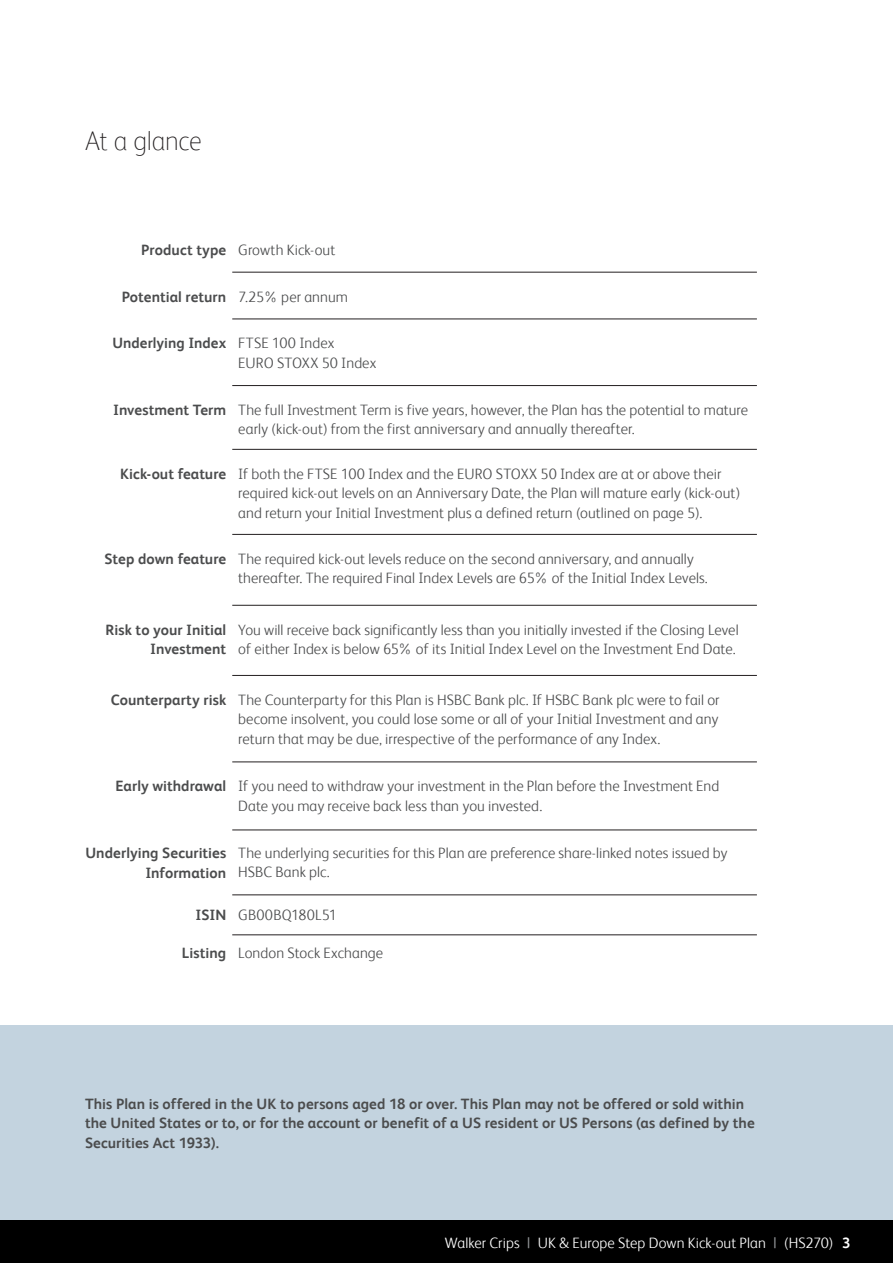
<style>
.page{position:relative;width:893px;height:1263px;background:#fff}
.page>*{position:absolute;margin:0;border:0;box-sizing:border-box;transform-origin:0 0}
.Introductory_text{font:100 27px "FS Albert";letter-spacing:-.01em;color:#231f20}
.Main_body_text{font:300 15px/19.5px "FS Albert";letter-spacing:.005em;color:#4b4c4d}
.Main_body_text-2{font:700 15px/19.5px "FS Albert";letter-spacing:.005em;color:#4b4c4d;text-align:right}
.Main_body_text-3{font:300 15px "FS Albert";letter-spacing:.005em;color:#fff}
.s1{font-weight:400;color:#939598}
.s2{font-weight:700}
</style>
<div class="page">
<hr style="left:232px;top:605px;width:525px;height:1px;background:#231f20">
<hr style="left:232px;top:272px;width:525px;height:1px;background:#231f20">
<hr style="left:232px;top:319px;width:525px;height:1px;background:#231f20">
<hr style="left:232px;top:385px;width:525px;height:1px;background:#231f20">
<hr style="left:232px;top:449px;width:525px;height:1px;background:#231f20">
<hr style="left:232px;top:534px;width:525px;height:1px;background:#231f20">
<hr style="left:232px;top:675px;width:525px;height:1px;background:#231f20">
<hr style="left:232px;top:762px;width:525px;height:1px;background:#231f20">
<hr style="left:232px;top:830px;width:525px;height:1px;background:#231f20">
<hr style="left:232px;top:895px;width:525px;height:1px;background:#231f20">
<hr style="left:232px;top:934px;width:525px;height:1px;background:#231f20">
<div style="left:0;top:1025px;width:893px;height:195px;background:#c3d3df"></div>
<div style="left:0;top:1220px;width:893px;height:43px;background:#000"></div>
<p class="Introductory_text" style="left:85px;top:125px;width:118px">At a glance</p>
<p class="Main_body_text-2" style="left:141px;top:240px;width:86px">Product type</p>
<p class="Main_body_text" style="left:238px;top:240px;width:99px">Growth Kick-out</p>
<p class="Main_body_text-2" style="left:122px;top:287px;width:106px">Potential return</p>
<p class="Main_body_text" style="left:238px;top:287px;width:111px">7.25% per annum</p>
<p class="Main_body_text-2" style="left:112px;top:333px;width:115px">Underlying Index</p>
<p class="Main_body_text" style="left:238px;top:333px;width:140px">FTSE 100 Index<br>EURO STOXX 50 Index</p>
<p class="Main_body_text-2" style="left:113px;top:400px;width:115px">Investment Term</p>
<p class="Main_body_text" style="left:238px;top:400px;width:511px">The full Investment Term is five years, however, the Plan has the potential to mature early (kick-out) from the first anniversary and annually thereafter.</p>
<p class="Main_body_text-2" style="left:120px;top:464px;width:107px">Kick-out feature</p>
<p class="Main_body_text" style="left:238px;top:464px;width:503px">If both the FTSE 100 Index and the EURO STOXX 50 Index are at or above their required kick-out levels on an Anniversary Date, the Plan will mature early (kick-out) and return your Initial Investment plus a defined return (outlined on page 5).</p>
<p class="Main_body_text-2" style="left:105px;top:549px;width:123px">Step down feature</p>
<p class="Main_body_text" style="left:238px;top:549px;width:471px">The required kick-out levels reduce on the second anniversary, and annually thereafter. The required Final Index Levels are 65% of the Initial Index Levels.</p>
<p class="Main_body_text-2" style="left:106px;top:620px;width:122px">Risk to your Initial<br>Investment</p>
<p class="Main_body_text" style="left:238px;top:620px;width:502px">You will receive back significantly less than you initially invested if the Closing Level of either Index is below 65% of its Initial Index Level on the Investment End Date.</p>
<p class="Main_body_text-2" style="left:111px;top:690px;width:117px">Counterparty risk</p>
<p class="Main_body_text" style="left:238px;top:690px;width:483px;text-align:justify">The Counterparty for this Plan is HSBC Bank plc. If HSBC Bank plc were to fail or become insolvent, you could lose some or all of your Initial Investment and any return that may be due, irrespective of the performance of any Index.</p>
<p class="Main_body_text-2" style="left:115px;top:776px;width:112px">Early withdrawal</p>
<p class="Main_body_text" style="left:238px;top:776px;width:483px">If you need to withdraw your investment in the Plan before the Investment End<br>Date you may receive back less than you invested.</p>
<p class="Main_body_text-2" style="left:85px;top:843px;width:142px">Underlying Securities<br>Information</p>
<p class="Main_body_text" style="left:238px;top:843px;width:491px">The underlying securities for this Plan are preference share-linked notes issued by<br>HSBC Bank plc.</p>
<p class="Main_body_text-2" style="left:195px;top:905px;width:32px">ISIN</p>
<p class="Main_body_text" style="left:238px;top:905px;width:100px">GB00BQ180L51</p>
<p class="Main_body_text-2" style="left:182px;top:943px;width:46px">Listing</p>
<p class="Main_body_text" style="left:238px;top:942px;width:146px">London Stock Exchange</p>
<p class="Main_body_text-2" style="left:85px;top:1093px;width:671px;text-align:left">This Plan is offered in the UK to persons aged 18 or over. This Plan may not be offered or sold within the United States or to, or for the account or benefit of a US resident or US Persons (as defined by the<br>Securities Act 1933).</p>
<p class="Main_body_text-3" style="left:445px;top:1234px;width:407px">Walker Crips <span class="s1">|</span> UK &amp; Europe Step Down Kick-out Plan <span class="s1">|</span> (HS270) <span class="s2">3</span></p>
</div>
